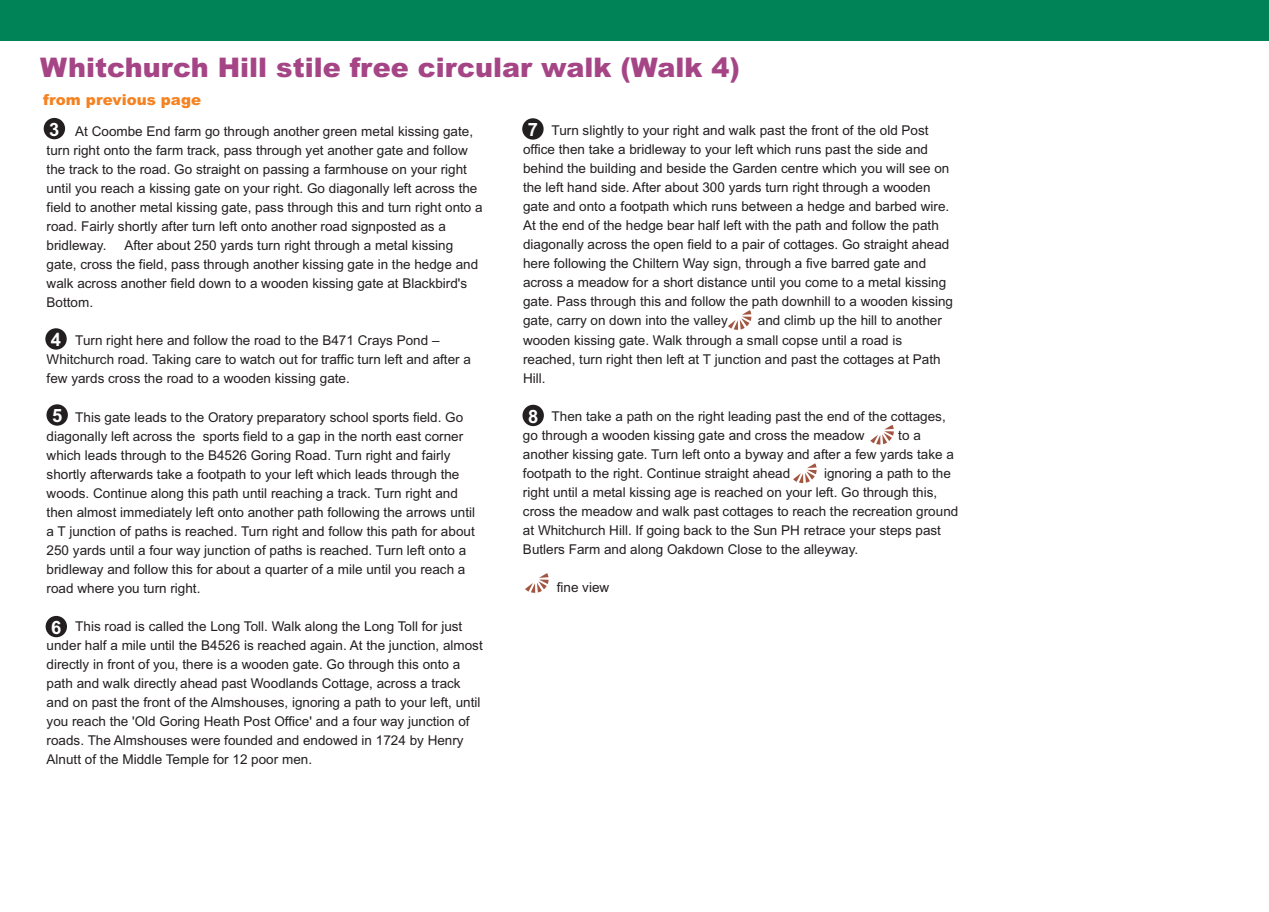
<style>
.page{position:relative;width:1269px;height:912px;background:#fff}
.page>*{position:absolute;margin:0;border:0;box-sizing:border-box;transform-origin:0 0}
.t1{font:italic 900 27px "Arial";color:#a54586}
.t2{font:700 18.45px "Arial";color:#fff}
.t3{font:italic 900 15px "Arial";color:#f58220}
.t4{font:13.5px/19px "Arial";color:#231f20}
</style>
<div class="page">
<div style="left:0;top:0;width:1269px;height:40px;background:#008457"></div>
<div style="left:44px;top:118px;width:21px;height:21px;background:#231f20;border-radius:50%"></div>
<div style="left:45px;top:328px;width:22px;height:21px;background:#231f20;border-radius:50%"></div>
<div style="left:46px;top:616px;width:21px;height:21px;background:#231f20;border-radius:50%"></div>
<div style="left:46px;top:404px;width:22px;height:21px;background:#231f20;border-radius:50%"></div>
<div style="left:522px;top:118px;width:21px;height:22px;background:#231f20;border-radius:50%"></div>
<div style="left:522px;top:405px;width:22px;height:21px;background:#231f20;border-radius:50%"></div>
<svg style="left:870px;top:424px;width:24px;height:20px"></svg>
<svg style="left:793px;top:463px;width:23px;height:20px"></svg>
<svg style="left:525px;top:573px;width:23px;height:20px"></svg>
<svg style="left:728px;top:310px;width:23px;height:20px"></svg>
<h1 class="t1" style="left:40px;top:58px;width:701px">Whitchurch Hill stile free circular walk (Walk 4)</h1>
<p class="t3" style="left:43px;top:94px;width:159px">from previous page</p>
<h2 class="t2" style="left:49px;top:122px;width:12px">3</h2>
<p class="t4" style="left:47px;top:123px;width:437px;text-indent:29px">At Coombe End farm go through another green metal kissing gate, turn right onto the farm track, pass through yet another gate and follow the track to the road. Go straight on passing a farmhouse on your right until you reach a kissing gate on your right. Go diagonally left across the field to another metal kissing gate, pass through this and turn right onto a road. Fairly shortly after turn left onto another road signposted as a bridleway.</p>
<p class="t4" style="left:47px;top:237px;width:433px;text-indent:78px">After about 250 yards turn right through a metal kissing gate, cross the field, pass through another kissing gate in the hedge and walk across another field down to a wooden kissing gate at Blackbird's Bottom.</p>
<p class="t4" style="left:47px;top:332px;width:426px;text-indent:29px">Turn right here and follow the road to the B471 Crays Pond –<br>Whitchurch road. Taking care to watch out for traffic turn left and after a few yards cross the road to a wooden kissing gate.</p>
<p class="t4" style="left:47px;top:408px;width:430px;text-indent:29px">This gate leads to the Oratory preparatory school sports field. Go diagonally left across the sports field to a gap in the north east corner which leads through to the B4526 Goring Road. Turn right and fairly shortly afterwards take a footpath to your left which leads through the woods. Continue along this path until reaching a track. Turn right and then almost immediately left onto another path following the arrows until a T junction of paths is reached. Turn right and follow this path for about 250 yards until a four way junction of paths is reached. Turn left onto a bridleway and follow this for about a quarter of a mile until you reach a road where you turn right.</p>
<p class="t4" style="left:47px;top:618px;width:438px;text-indent:29px">This road is called the Long Toll. Walk along the Long Toll for just under half a mile until the B4526 is reached again. At the junction, almost directly in front of you, there is a wooden gate. Go through this onto a path and walk directly ahead past Woodlands Cottage, across a track and on past the front of the Almshouses, ignoring a path to your left, until you reach the 'Old Goring Heath Post Office' and a four way junction of roads. The Almshouses were founded and endowed in 1724 by Henry Alnutt of the Middle Temple for 12 poor men.</p>
<h2 class="t2" style="left:51px;top:333px;width:12px">4</h2>
<h2 class="t2" style="left:52px;top:409px;width:12px">5</h2>
<h2 class="t2" style="left:51px;top:620px;width:12px">6</h2>
<h2 class="t2" style="left:528px;top:123px;width:12px">7</h2>
<p class="t4" style="left:523px;top:122px;width:431px;text-indent:29px">Turn slightly to your right and walk past the front of the old Post office then take a bridleway to your left which runs past the side and behind the building and beside the Garden centre which you will see on the left hand side. After about 300 yards turn right through a wooden gate and onto a footpath which runs between a hedge and barbed wire.<br>At the end of the hedge bear half left with the path and follow the path diagonally across the open field to a pair of cottages. Go straight ahead here following the Chiltern Way sign, through a five barred gate and across a meadow for a short distance until you come to a metal kissing gate. Pass through this and follow the path downhill to a wooden kissing gate, carry on down into the valley</p>
<p class="t4" style="left:523px;top:312px;width:420px;text-indent:235px">and climb up the hill to another wooden kissing gate. Walk through a small copse until a road is reached, turn right then left at T junction and past the cottages at Path Hill.</p>
<p class="t4" style="left:523px;top:407px;width:424px;text-indent:29px">Then take a path on the right leading past the end of the cottages, go through a wooden kissing gate and cross the meadow</p>
<h2 class="t2" style="left:528px;top:409px;width:12px">8</h2>
<p class="t4" style="left:523px;top:426px;width:432px;text-indent:375px">to a another kissing gate. Turn left onto a byway and after a few yards take a footpath to the right. Continue straight ahead</p>
<p class="t4" style="left:523px;top:464px;width:437px;text-indent:301px">ignoring a path to the right until a metal kissing age is reached on your left. Go through this, cross the meadow and walk past cottages to reach the recreation ground at Whitchurch Hill. If going back to the Sun PH retrace your steps past Butlers Farm and along Oakdown Close to the alleyway.</p>
<p class="t4" style="left:557px;top:579px;width:54px">fine view</p>
</div>
